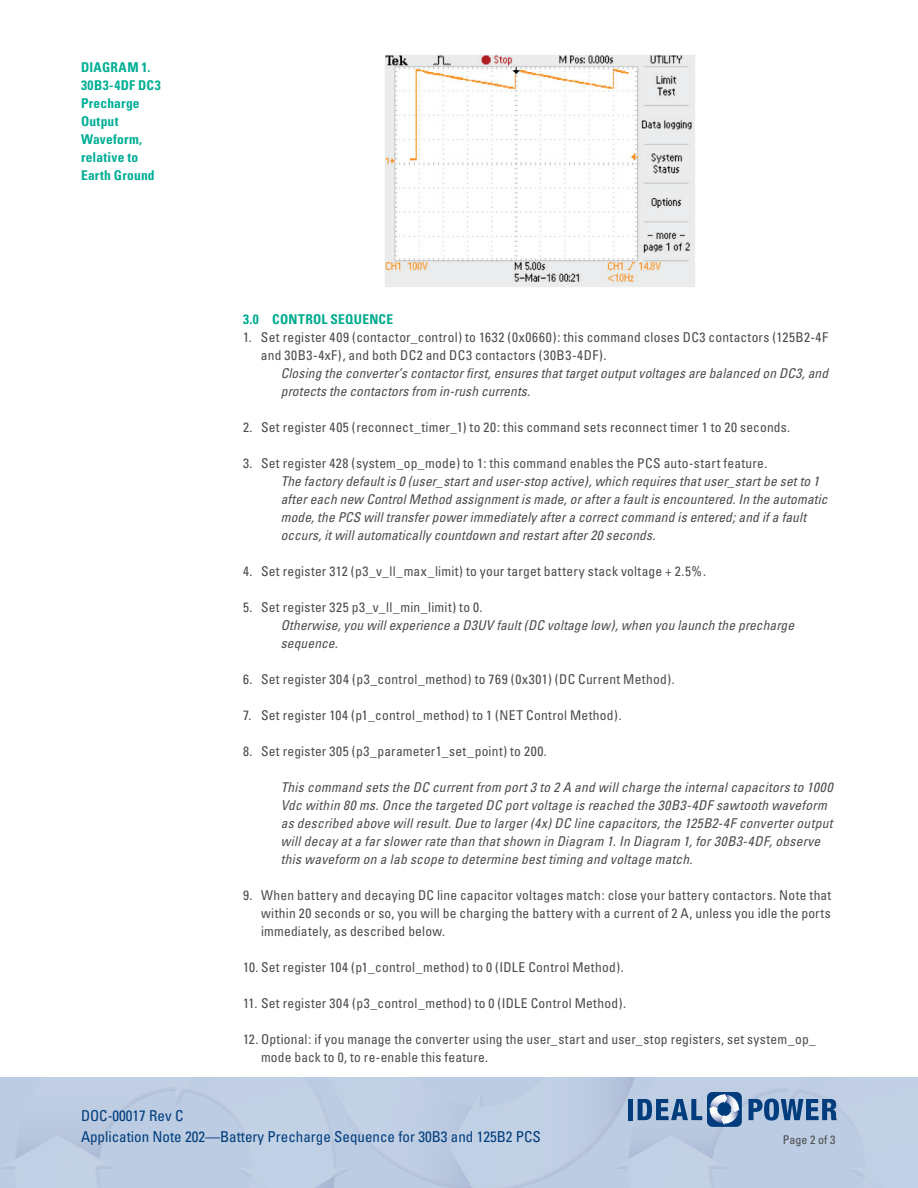
<style>
.page{position:relative;width:918px;height:1188px;background:#fff}
.page>*{position:absolute;margin:0;border:0;box-sizing:border-box;transform-origin:0 0}
.t1{font:condensed 15px/21px "Univers";color:#013d7d}
.t2{font:condensed 13.5px/18px "Univers";letter-spacing:.015em;color:#4b4c4d}
.t3{font:italic condensed 13.5px/18px "Univers";letter-spacing:.01em;color:#4b4c4d}
.t4{font:700 condensed 13.5px/18px "Univers";letter-spacing:.02em;color:#00ae95}
.t5{font:700 condensed 13.5px "Univers";letter-spacing:.02em;color:#00aa8f}
.t6{font:condensed 12px "Univers";color:#4b4c4d}
</style>
<div class="page">
<div style="left:0;top:1078px;width:918px;height:110px;background:#becce2"></div>
<div style="left:707px;top:1092px;width:35px;height:35px;background:#013d7d;border-radius:5px"></div>
<svg style="left:708px;top:1093px;width:32px;height:32px"></svg>
<div style="left:628px;top:1099px;width:5px;height:21px;background:#013d7d"></div>
<svg style="left:638px;top:1099px;width:64px;height:21px"></svg>
<svg style="left:749px;top:1099px;width:88px;height:22px"></svg>
<img style="left:385px;top:55px;width:310px;height:232px">
<p class="t4" style="left:81px;top:58px;width:81px">DIAGRAM 1.<br>30B3-4DF DC3<br>Precharge<br>Output<br>Waveform, relative to<br>Earth Ground</p>
<p class="t5" style="left:243px;top:311px;width:152px">3.0 CONTROL SEQUENCE</p>
<p class="t2" style="left:261px;top:328px;width:569px;text-indent:-18px">1. Set register 409 (contactor_control) to 1632 (0x0660): this command closes DC3 contactors (125B2-4F and 30B3-4xF), and both DC2 and DC3 contactors (30B3-4DF).</p>
<p class="t3" style="left:281px;top:364px;width:549px">Closing the converter’s contactor first, ensures that target output voltages are balanced on DC3, and protects the contactors from in-rush currents.</p>
<p class="t2" style="left:243px;top:418px;width:549px">2. Set register 405 (reconnect_timer_1) to 20: this command sets reconnect timer 1 to 20 seconds.</p>
<p class="t2" style="left:243px;top:454px;width:526px">3. Set register 428 (system_op_mode) to 1: this command enables the PCS auto-start feature.</p>
<p class="t3" style="left:281px;top:472px;width:548px">The factory default is 0 (user_start and user-stop active), which requires that user_start be set to 1 after each new Control Method assignment is made, or after a fault is encountered. In the automatic mode, the PCS will transfer power immediately after a correct command is entered; and if a fault occurs, it will automatically countdown and restart after 20 seconds.</p>
<p class="t2" style="left:243px;top:562px;width:465px">4. Set register 312 (p3_v_ll_max_limit) to your target battery stack voltage + 2.5%.</p>
<p class="t2" style="left:243px;top:598px;width:241px">5. Set register 325 p3_v_ll_min_limit) to 0.</p>
<p class="t3" style="left:281px;top:616px;width:515px">Otherwise, you will experience a D3UV fault (DC voltage low), when you launch the precharge sequence.</p>
<p class="t2" style="left:243px;top:670px;width:433px">6. Set register 304 (p3_control_method) to 769 (0x301) (DC Current Method).</p>
<p class="t2" style="left:243px;top:706px;width:380px">7. Set register 104 (p1_control_method) to 1 (NET Control Method).</p>
<p class="t2" style="left:243px;top:742px;width:305px">8. Set register 305 (p3_parameter1_set_point) to 200.</p>
<p class="t3" style="left:281px;top:778px;width:553px">This command sets the DC current from port 3 to 2 A and will charge the internal capacitors to 1000<br>Vdc within 80 ms. Once the targeted DC port voltage is reached the 30B3-4DF sawtooth waveform as described above will result. Due to larger (4x) DC line capacitors, the 125B2-4F converter output will decay at a far slower rate than that shown in Diagram 1. In Diagram 1, for 30B3-4DF, observe this waveform on a lab scope to determine best timing and voltage match.</p>
<p class="t2" style="left:261px;top:886px;width:572px;text-align:justify;text-indent:-18px">9. When battery and decaying DC line capacitor voltages match: close your battery contactors. Note that within 20 seconds or so, you will be charging the battery with a current of 2 A, unless you idle the ports immediately, as described below.</p>
<p class="t2" style="left:243px;top:958px;width:382px">10. Set register 104 (p1_control_method) to 0 (IDLE Control Method).</p>
<p class="t2" style="left:243px;top:994px;width:385px">11. Set register 304 (p3_control_method) to 0 (IDLE Control Method).</p>
<p class="t2" style="left:261px;top:1030px;width:556px;text-indent:-18px">12. Optional: if you manage the converter using the user_start and user_stop registers, set system_op_ mode back to 0, to re-enable this feature.</p>
<p class="t1" style="left:81px;top:1105px;width:461px">DOC-00017 Rev C<br>Application Note 202—Battery Precharge Sequence for 30B3 and 125B2 PCS</p>
<p class="t6" style="left:783px;top:1132px;width:54px">Page 2 of 3</p>
</div>
